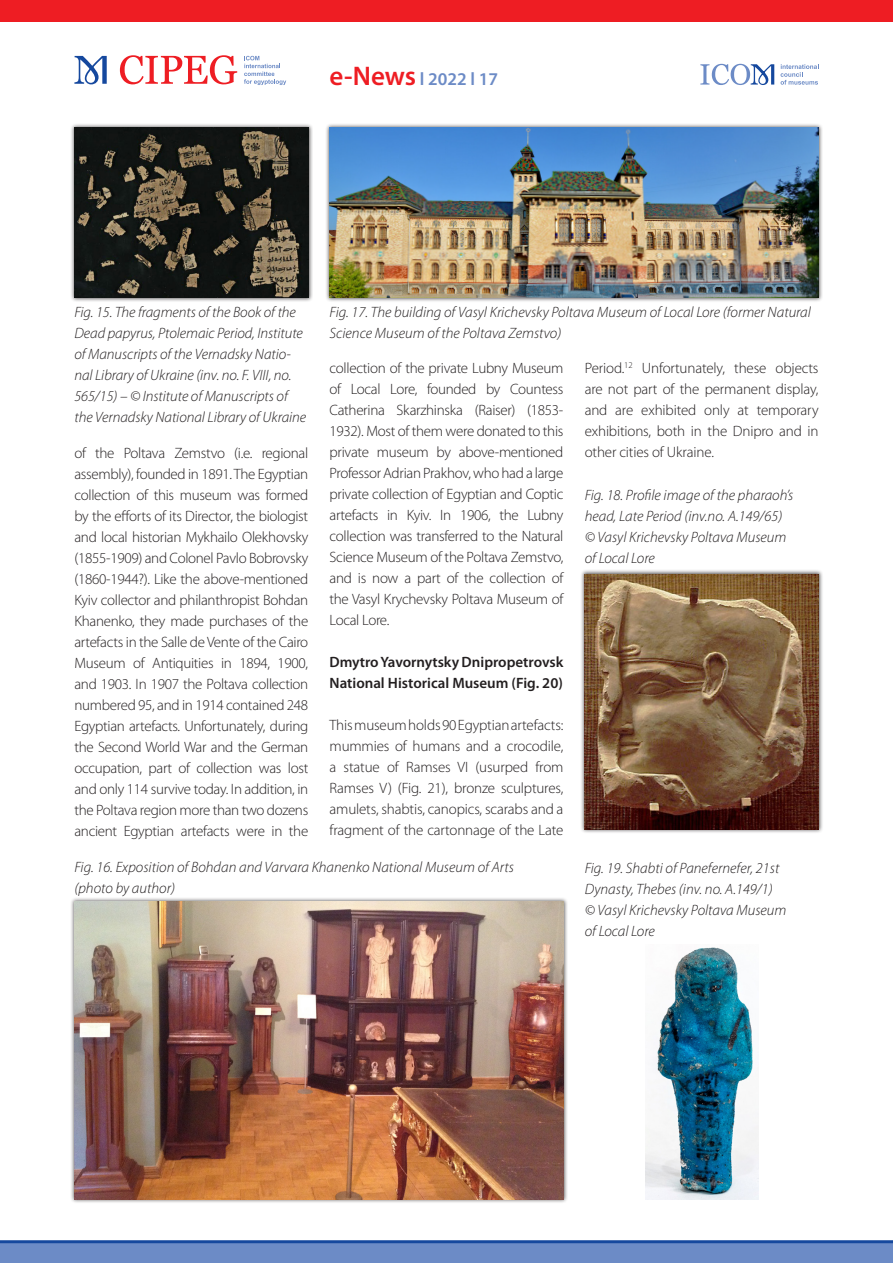
<style>
.page{position:relative;width:893px;height:1263px;background:#fff}
.page>*{position:absolute;margin:0;border:0;box-sizing:border-box;transform-origin:0 0}
.t1{font:600 18px "Myriad Pro";color:#6c8bc6}
.body{font:300 15px/21px "Myriad Pro";letter-spacing:-.01em;color:#231f20;text-align:justify}
.légende{font:italic 300 15px/21px "Myriad Pro";color:#231f20}
.body-2{font:600 15px/21px "Myriad Pro";color:#231f20}
.s1{font-size:27px;color:#ee1d23}
</style>
<div class="page">
<div style="left:0;top:0;width:893px;height:21px;background:#ee1d23"></div>
<div style="left:0;top:1242px;width:893px;height:21px;background:#6c8bc6"></div>
<svg style="left:74px;top:56px;width:33px;height:28px"></svg>
<svg style="left:120px;top:55px;width:117px;height:29px"></svg>
<svg style="left:244px;top:56px;width:42px;height:29px"></svg>
<svg style="left:781px;top:64px;width:38px;height:21px"></svg>
<svg style="left:700px;top:64px;width:74px;height:21px"></svg>
<hr style="left:0;top:1240px;width:893px;height:3px;background:#15489e">
<div style="left:70px;top:123px;width:243px;height:179px;background:#231f20;opacity:.75"></div>
<img style="left:74px;top:128px;width:234px;height:170px">
<div style="left:325px;top:123px;width:498px;height:179px;background:#231f20;opacity:.75"></div>
<img style="left:330px;top:128px;width:489px;height:170px">
<div style="left:70px;top:897px;width:498px;height:307px;background:#231f20;opacity:.75"></div>
<img style="left:74px;top:901px;width:489px;height:298px">
<div style="left:580px;top:569px;width:243px;height:264px;background:#231f20;opacity:.75"></div>
<img style="left:585px;top:574px;width:234px;height:255px">
<img style="left:645px;top:947px;width:113px;height:252px">
<p class="t1" style="left:330px;top:68px;width:170px"><span class="s1">e-News</span> l 2022 l 17</p>
<p class="légende" style="left:74px;top:302px;width:233px">Fig. 15. The fragments of the Book of the Dead papyrus, Ptolemaic Period, Institute of Manuscripts of the Vernadsky Natio&shy;nal Library of Ukraine (inv. no. F. VIII, no.<br>565/15) – © Institute of Manuscripts of the Vernadsky National Library of Ukraine</p>
<p class="légende" style="left:330px;top:302px;width:483px">Fig. 17. The building of Vasyl Krichevsky Poltava Museum of Local Lore (former Natural<br>Science Museum of the Poltava Zemstvo)</p>
<p class="body" style="left:330px;top:357px;width:235px">collection of the private Lubny Museum of Local Lore, founded by Countess Catherina Skarzhinska (Raiser) (1853- 1932). Most of them were donated to this private museum by above-mentioned Professor Adrian Prakhov, who had a large private collection of Egyptian and Coptic artefacts in Kyiv. In 1906, the Lubny collection was transferred to the Natural Science Museum of the Poltava Zemstvo, and is now a part of the collection of the Vasyl Krychevsky Poltava Museum of Local Lore.</p>
<p class="body-2" style="left:330px;top:651px;width:235px">Dmytro Yavornytsky Dnipropetrovsk<br>National Historical Museum (Fig. 20)</p>
<p class="body" style="left:330px;top:714px;width:235px">This museum holds 90 Egyptian artefacts: mummies of humans and a crocodile, a statue of Ramses VI (usurped from Ramses V) (Fig. 21), bronze sculptures, amulets, shabtis, canopics, scarabs and a fragment of the cartonnage of the Late</p>
<p class="body" style="left:585px;top:357px;width:235px">Period.<sup>12</sup> Unfortunately, these objects are not part of the permanent display, and are exhibited only at temporary exhibitions, both in the Dnipro and in other cities of Ukraine.</p>
<p class="body" style="left:74px;top:442px;width:235px">of the Poltava Zemstvo (i.e. regional assembly), founded in 1891. The Egyptian collection of this museum was formed by the efforts of its Director, the biologist and local historian Mykhailo Olekhovsky (1855-1909) and Colonel Pavlo Bobrovsky (1860-1944?). Like the above-mentioned Kyiv collector and philanthropist Bohdan Khanenko, they made purchases of the artefacts in the Salle de Vente of the Cairo Museum of Antiquities in 1894, 1900, and 1903. In 1907 the Poltava collection numbered 95, and in 1914 contained 248<br>Egyptian artefacts. Unfortunately, during the Second World War and the German occupation, part of collection was lost and only 114 survive today. In addition, in the Poltava region more than two dozens ancient Egyptian artefacts were in the</p>
<p class="légende" style="left:585px;top:485px;width:210px">Fig. 18. Profile image of the pharaoh’s head, Late Period (inv.no. A.149/65)</p>
<p class="légende" style="left:585px;top:527px;width:203px">© Vasyl Krichevsky Poltava Museum</p>
<p class="légende" style="left:585px;top:548px;width:72px">of Local Lore</p>
<p class="légende" style="left:74px;top:856px;width:441px">Fig. 16. Exposition of Bohdan and Varvara Khanenko National Museum of Arts</p>
<p class="légende" style="left:74px;top:877px;width:102px">(photo by author)</p>
<p class="légende" style="left:585px;top:857px;width:196px">Fig. 19. Shabti of Panefernefer, 21st<br>Dynasty, Thebes (inv. no. A.149/1)</p>
<p class="légende" style="left:585px;top:899px;width:203px">© Vasyl Krichevsky Poltava Museum</p>
<p class="légende" style="left:585px;top:920px;width:72px">of Local Lore</p>
</div>
